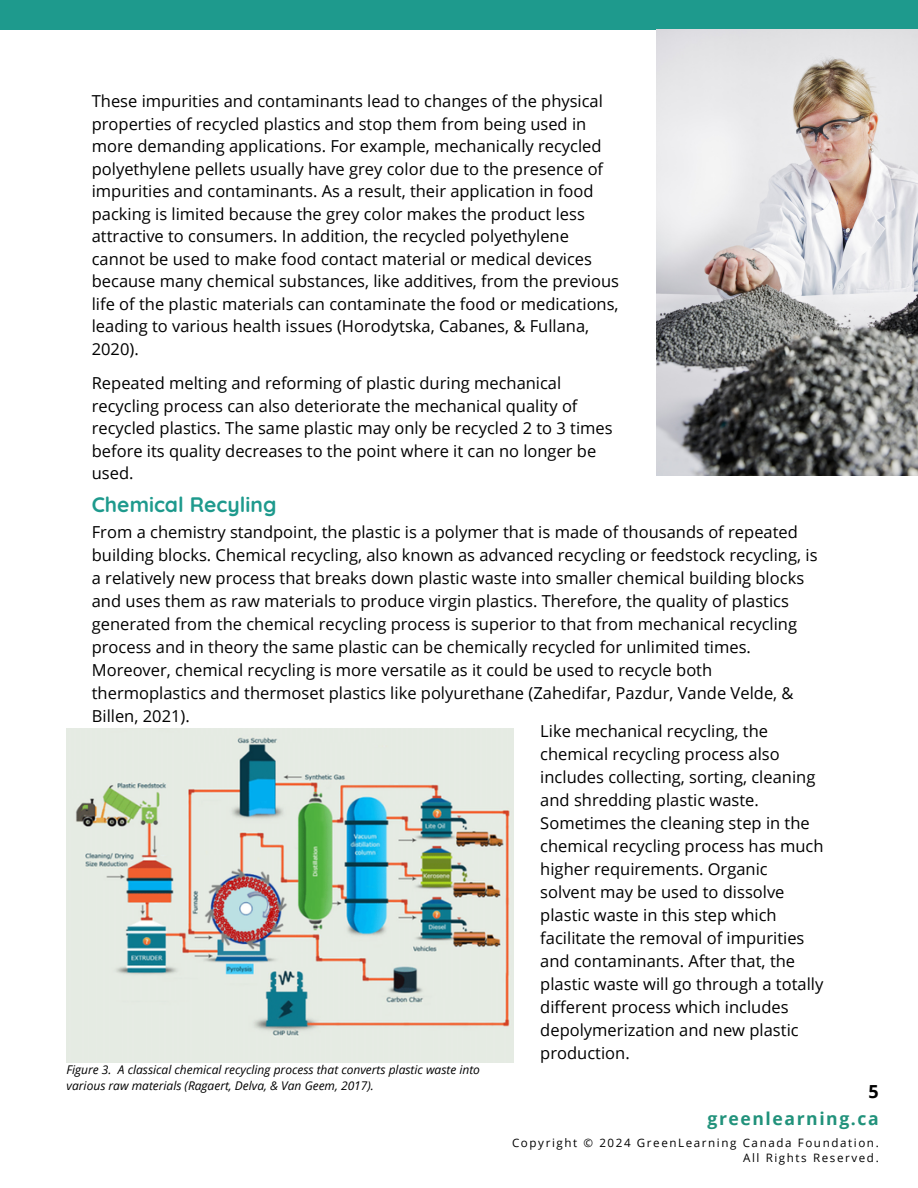
<style>
.page{position:relative;width:918px;height:1188px;background:#fff}
.page>*{position:absolute;margin:0;border:0;box-sizing:border-box;transform-origin:0 0}
.t1{font:700 21px "Quicksand";color:#1e9a8d}
.t2{font:700 18px "Open Sans";color:#000}
.t3{font:700 17.55px "Open Sans";letter-spacing:.09em;color:#21927b}
.t4{font:16.5px/23px "Open Sans";color:#000}
.t5{font:italic 12px/16px "Open Sans";color:#000}
.t6{font:11.55px/15.5px "Open Sans";letter-spacing:.14em;color:#000;text-align:right}
</style>
<div class="page">
<div style="left:0;top:0;width:918px;height:29px;background:#1e9a8d"></div>
<img style="left:656px;top:30px;width:262px;height:445px">
<img style="left:67px;top:728px;width:446px;height:334px">
<p class="t4" style="left:92px;top:90px;width:529px;line-height:22.5px">These impurities and contaminants lead to changes of the physical properties of recycled plastics and stop them from being used in more demanding applications. For example, mechanically recycled polyethylene pellets usually have grey color due to the presence of impurities and contaminants. As a result, their application in food packing is limited because the grey color makes the product less attractive to consumers. In addition, the recycled polyethylene cannot be used to make food contact material or medical devices because many chemical substances, like additives, from the previous life of the plastic materials can contaminate the food or medications, leading to various health issues (Horodytska, Cabanes, &amp; Fullana, 2020).</p>
<p class="t4" style="left:92px;top:372px;width:522px;line-height:22.5px">Repeated melting and reforming of plastic during mechanical recycling process can also deteriorate the mechanical quality of recycled plastics. The same plastic may only be recycled 2 to 3 times before its quality decreases to the point where it can no longer be used.</p>
<p class="t1" style="left:92px;top:491px;width:186px">Chemical Recyling</p>
<p class="t4" style="left:92px;top:521px;width:727px">From a chemistry standpoint, the plastic is a polymer that is made of thousands of repeated building blocks. Chemical recycling, also known as advanced recycling or feedstock recycling, is a relatively new process that breaks down plastic waste into smaller chemical building blocks and uses them as raw materials to produce virgin plastics. Therefore, the quality of plastics generated from the chemical recycling process is superior to that from mechanical recycling process and in theory the same plastic can be chemically recycled for unlimited times.<br>Moreover, chemical recycling is more versatile as it could be used to recycle both thermoplastics and thermoset plastics like polyurethane (Zahedifar, Pazdur, Vande Velde, &amp; Billen, 2021).</p>
<p class="t4" style="left:540px;top:719px;width:285px">Like mechanical recycling, the chemical recycling process also includes collecting, sorting, cleaning and shredding plastic waste.<br>Sometimes the cleaning step in the chemical recycling process has much higher requirements. Organic solvent may be used to dissolve plastic waste in this step which facilitate the removal of impurities and contaminants. After that, the plastic waste will go through a totally different process which includes depolymerization and new plastic production.</p>
<p class="t5" style="left:67px;top:1061px;width:415px">Figure 3. A classical chemical recycling process that converts plastic waste into various raw materials (Ragaert, Delva, &amp; Van Geem, 2017).</p>
<p class="t2" style="left:868px;top:1078px;width:12px">5</p>
<p class="t3" style="left:708px;top:1106px;width:173px">greenlearning.ca</p>
<p class="t6" style="left:512px;top:1135px;width:368px">Copyright © 2024 GreenLearning Canada Foundation.<br>All Rights Reserved.</p>
</div>
